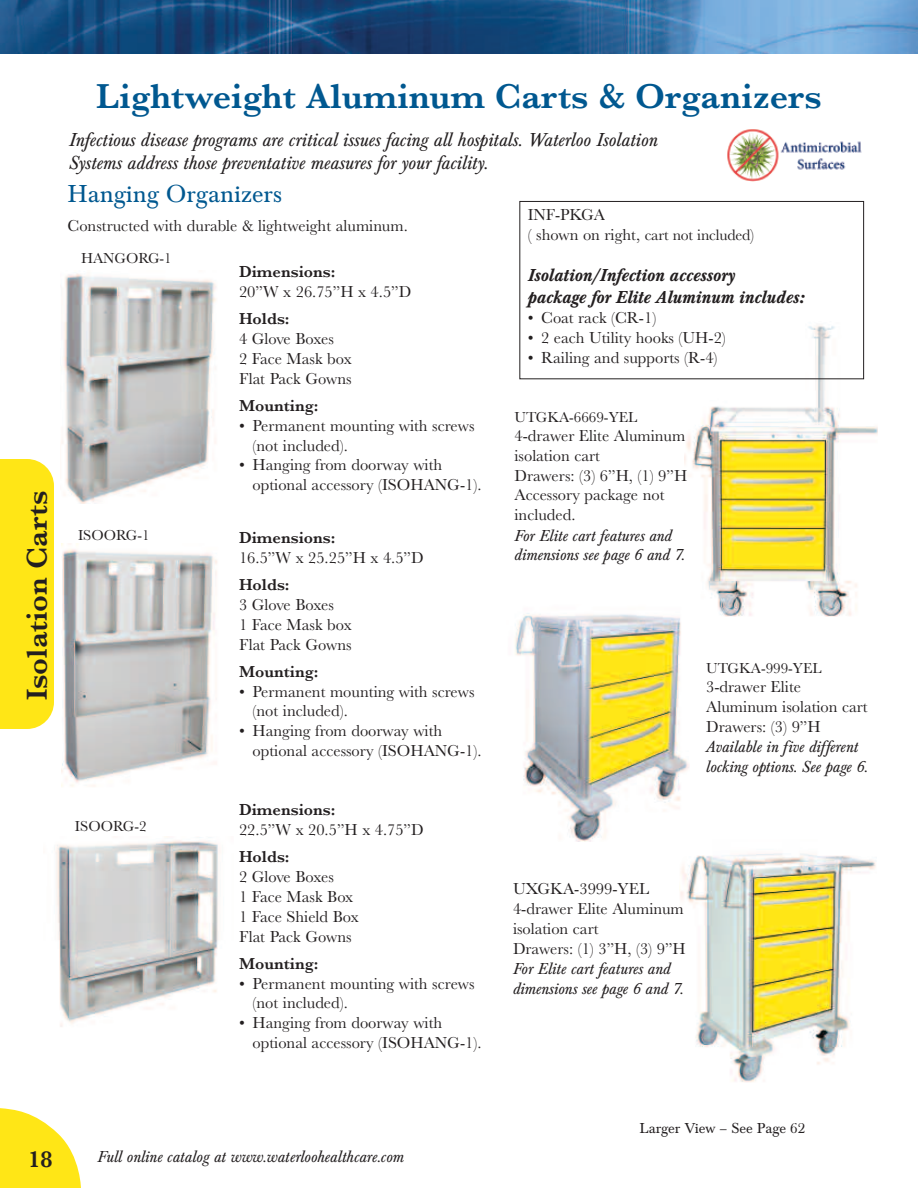
<style>
.page{position:relative;width:918px;height:1188px;background:#fff}
.page>*{position:absolute;margin:0;border:0;box-sizing:border-box;transform-origin:0 0}
.t1{font:600 36px "Baskerville";color:#005890}
.t2{font:600 30px "Baskerville";color:#231f20}
.t3{font:25.5px "Baskerville T";color:#005890}
.t4{font:600 24px "Baskerville";color:#231f20}
.t5{font:italic 19.5px/23.4px "Baskerville T";color:#231f20}
.t6{font:italic 500 18px/21.6px "Baskerville T";color:#231f20}
.t7{font:16.5px/19.8px "Baskerville";color:#231f20}
.t8{font:italic 16.5px/19.8px "Baskerville T";color:#231f20}
.t9{font:600 16.5px "Baskerville";color:#231f20}
.t10{font:15px "Baskerville";color:#231f20}
.t11{font:15px "Baskerville T";color:#231f20}
.s1{font-size:15.75px}
</style>
<div class="page">
<svg style="left:0;top:1108px;width:81px;height:80px"></svg>
<img style="left:0;top:0;width:918px;height:54px">
<div style="left:0;top:459px;width:54px;height:270px;background:#ffe616"></div>
<img style="left:684px;top:321px;width:194px;height:296px">
<div style="left:519px;top:201px;width:345px;height:178px;border:1px solid #231f20"></div>
<img style="left:515px;top:604px;width:175px;height:238px">
<img style="left:727px;top:129px;width:135px;height:53px">
<img style="left:61px;top:274px;width:155px;height:230px">
<img style="left:62px;top:544px;width:155px;height:243px">
<img style="left:56px;top:837px;width:164px;height:190px">
<img style="left:679px;top:839px;width:197px;height:243px">
<h1 class="t1" style="left:96px;top:75px;width:727px">Lightweight Aluminum Carts &amp; Organizers</h1>
<h2 class="t2" style="left:19px;top:700px;width:211px;rotate:-90deg">Isolation Carts</h2>
<p class="t5" style="left:69px;top:128px;width:590px">Infectious disease programs are critical issues facing all hospitals. Waterloo Isolation<br>Systems address those preventative measures for your facility.</p>
<h3 class="t3" style="left:68px;top:178px;width:217px">Hanging Organizers</h3>
<p class="t7" style="left:68px;top:215px;width:342px">Constructed with durable &amp; lightweight aluminum.</p>
<p class="t9" style="left:239px;top:262px;width:98px">Dimensions:</p>
<p class="t7" style="left:239px;top:282px;width:174px">20”W x 26.75”H x 4.5”D</p>
<p class="t9" style="left:239px;top:309px;width:52px">Holds:</p>
<p class="t7" style="left:239px;top:329px;width:114px">4 Glove Boxes<br>2 Face Mask box<br>Flat Pack Gowns</p>
<p class="t9" style="left:239px;top:396px;width:81px">Mounting:</p>
<p class="t7" style="left:253px;top:415px;width:223px;text-indent:-13px">• Permanent mounting with screws (not included).</p>
<p class="t7" style="left:253px;top:455px;width:230px;text-indent:-13px">• Hanging from doorway with optional accessory (ISOHANG-1).</p>
<p class="t9" style="left:239px;top:528px;width:98px">Dimensions:</p>
<p class="t7" style="left:239px;top:547px;width:186px">16.5”W x 25.25”H x 4.5”D</p>
<p class="t9" style="left:239px;top:575px;width:52px">Holds:</p>
<p class="t7" style="left:239px;top:594px;width:114px">3 Glove Boxes<br>1 Face Mask box<br>Flat Pack Gowns</p>
<p class="t9" style="left:239px;top:661px;width:81px">Mounting:</p>
<p class="t7" style="left:253px;top:681px;width:223px;text-indent:-13px">• Permanent mounting with screws (not included).</p>
<p class="t7" style="left:253px;top:721px;width:230px;text-indent:-13px">• Hanging from doorway with optional accessory (ISOHANG-1).</p>
<p class="t10" style="left:81px;top:249px;width:92px">HANGORG-1</p>
<p class="t10" style="left:78px;top:526px;width:73px">ISOORG-1</p>
<p class="t10" style="left:75px;top:817px;width:73px">ISOORG-2</p>
<p class="t9" style="left:239px;top:800px;width:98px">Dimensions:</p>
<p class="t7" style="left:239px;top:820px;width:186px">22.5”W x 20.5”H x 4.75”D</p>
<p class="t9" style="left:239px;top:847px;width:52px">Holds:</p>
<p class="t7" style="left:239px;top:867px;width:121px">2 Glove Boxes<br>1 Face Mask Box<br>1 Face Shield Box<br>Flat Pack Gowns</p>
<p class="t9" style="left:239px;top:953px;width:81px">Mounting:</p>
<p class="t7" style="left:253px;top:973px;width:223px;text-indent:-14px">• Permanent mounting with screws (not included).</p>
<p class="t7" style="left:253px;top:1013px;width:230px;text-indent:-14px">• Hanging from doorway with optional accessory (ISOHANG-1).</p>
<p class="t7" style="left:528px;top:205px;width:228px">INF-PKGA<br>( shown on right, <span class="s1">cart not included</span>)</p>
<p class="t6" style="left:528px;top:264px;width:278px">Isolation/Infection accessory<br>package for Elite Aluminum includes:</p>
<p class="t7" style="left:528px;top:307px;width:130px">• Coat rack (CR-1)</p>
<p class="t7" style="left:528px;top:327px;width:200px">• 2 each Utility hooks (UH-2)</p>
<p class="t7" style="left:528px;top:347px;width:191px">• Railing and supports (R-4)</p>
<p class="t10" style="left:514px;top:408px;width:124px">UTGKA-6669-YEL</p>
<p class="t7" style="left:514px;top:425px;width:174px">4-drawer Elite Aluminum isolation cart<br>Drawers: (3) 6”H, (1) 9”H<br>Accessory package not included.</p>
<p class="t8" style="left:514px;top:525px;width:172px">For Elite cart features and dimensions see page 6 and 7.</p>
<p class="t10" style="left:706px;top:659px;width:117px">UTGKA-999-YEL</p>
<p class="t7" style="left:706px;top:676px;width:163px">3-drawer Elite<br>Aluminum isolation cart<br>Drawers: (3) 9”H</p>
<p class="t8" style="left:706px;top:736px;width:164px">Available in five different locking options. See page 6.</p>
<p class="t7" style="left:513px;top:879px;width:174px">UXGKA-3999-YEL<br>4-drawer Elite Aluminum isolation cart<br>Drawers: (1) 3”H, (3) 9”H</p>
<p class="t8" style="left:513px;top:958px;width:172px">For Elite cart features and dimensions see page 6 and 7.</p>
<p class="t11" style="left:639px;top:1119px;width:167px">Larger View – See Page 62</p>
<h3 class="t4" style="left:28px;top:1144px;width:25px">18</h3>
<p class="t8" style="left:98px;top:1147px;width:308px">Full online catalog at www.waterloohealthcare.com</p>
</div>
